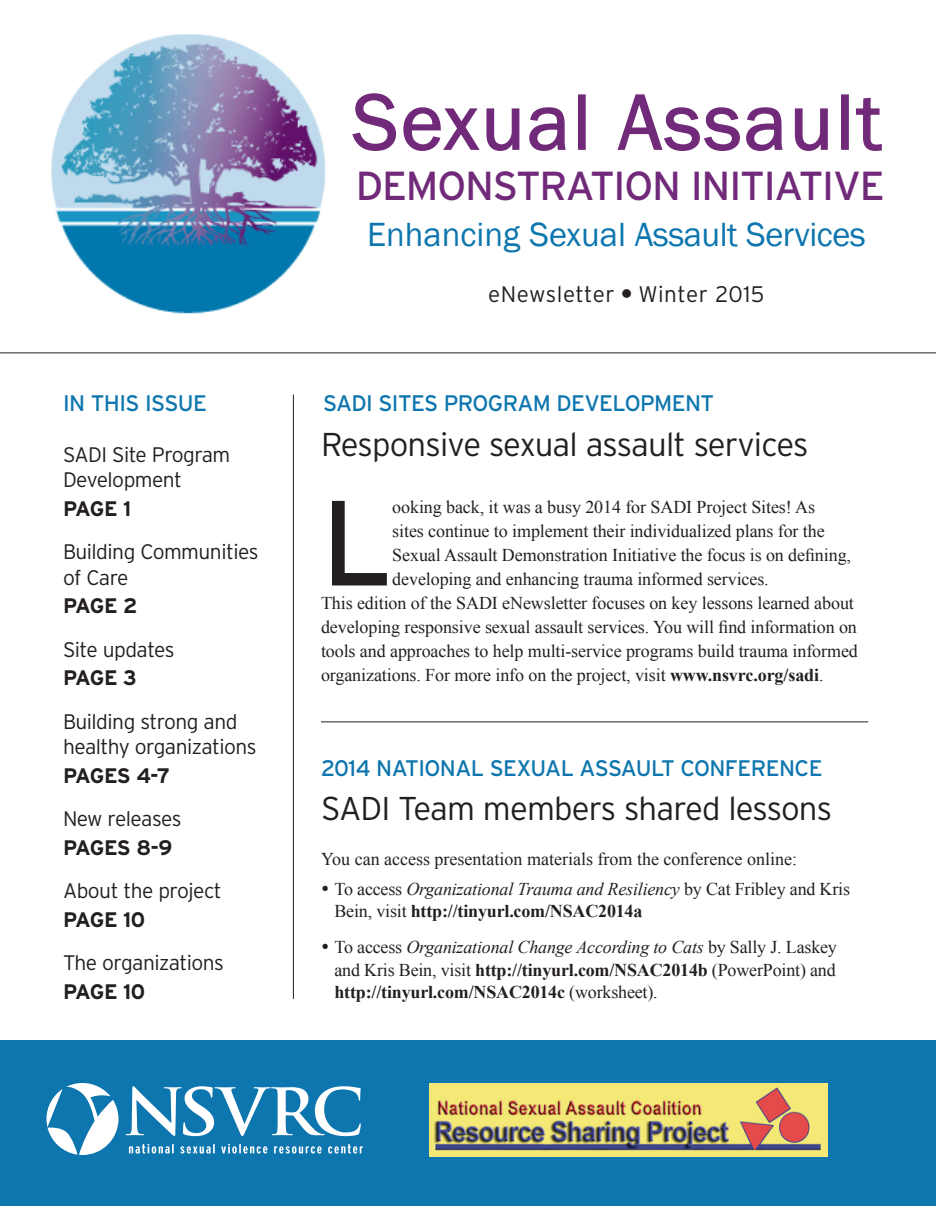
<style>
.page{position:relative;width:936px;height:1206px;background:#fff}
.page>*{position:absolute;margin:0;border:0;box-sizing:border-box;transform-origin:0 0}
.RESOURCE_Body_text{font:120.9px "Interstate";color:#231f20}
.RESOURCE_Inside_labe{font:81px "Franklin Gothic";letter-spacing:.03em;color:#712a79}
.RESOURCE_Inside_labe-2{font:40.5px "Interstate";letter-spacing:-.03em;color:#712a79}
.RESOURCE_Inside_labe-3{font:34.5px "Franklin Gothic";letter-spacing:-.01em;color:#0e76ae}
.RESOURCE_Inside_labe-4{font:300 33px "Interstate";letter-spacing:-.025em;color:#231f20}
.RESOURCE_Inside_labe-5{font:22.5px "Interstate";letter-spacing:-.025em;color:#0e76ae}
.RESOURCE_Inside_labe-6{font:300 22.5px "Interstate";letter-spacing:.02em;color:#231f20}
.RESOURCE_Inside_labe-7{font:300 21px/25.5px "Interstate";letter-spacing:-.025em;color:#231f20}
.RESOURCE_Inside_labe-8{font:700 21px "Interstate";letter-spacing:-.05em;color:#231f20}
.RESOURCE_Body_text-2{font:18px/24px "Times New Roman";letter-spacing:-.005em;color:#231f20}
.s1{font-weight:700}
.s2{font-style:italic}
</style>
<div class="page">
<svg style="left:352px;top:93px;width:45px;height:58px"></svg>
<svg style="left:403px;top:107px;width:117px;height:44px"></svg>
<svg style="left:529px;top:107px;width:37px;height:44px"></svg>
<div style="left:578px;top:94px;width:8px;height:56px;border:2px solid #712a79"></div>
<svg style="left:617px;top:94px;width:166px;height:57px"></svg>
<svg style="left:794px;top:108px;width:34px;height:43px"></svg>
<div style="left:841px;top:94px;width:8px;height:56px;border:2px solid #712a79"></div>
<svg style="left:856px;top:97px;width:26px;height:54px"></svg>
<div style="left:0;top:1040px;width:936px;height:166px;background:#0e76ae"></div>
<svg style="left:129px;top:1144px;width:45px;height:10px"></svg>
<svg style="left:180px;top:1144px;width:35px;height:10px"></svg>
<svg style="left:221px;top:1144px;width:46px;height:10px"></svg>
<svg style="left:274px;top:1146px;width:48px;height:8px"></svg>
<svg style="left:328px;top:1144px;width:35px;height:10px"></svg>
<svg style="left:126px;top:1086px;width:235px;height:50px"></svg>
<svg style="left:46px;top:1083px;width:73px;height:72px"></svg>
<img style="left:430px;top:1084px;width:398px;height:72px">
<img style="left:51px;top:34px;width:275px;height:280px">
<hr style="left:293px;top:394px;width:1px;height:605px;background:#231f20">
<hr style="left:0;top:352px;width:936px;height:1px;background:#231f20">
<hr style="left:321px;top:722px;width:547px;height:1px;background:#231f20">
<p class="RESOURCE_Inside_labe-5" style="left:63px;top:389px;width:146px">IN THIS ISSUE</p>
<p class="RESOURCE_Inside_labe-7" style="left:63px;top:441px;width:169px">SADI Site Program<br>Development</p>
<p class="RESOURCE_Inside_labe-8" style="left:63px;top:496px;width:70px">PAGE 1</p>
<p class="RESOURCE_Inside_labe-7" style="left:63px;top:539px;width:197px">Building Communities of Care</p>
<p class="RESOURCE_Inside_labe-8" style="left:63px;top:593px;width:76px">PAGE 2</p>
<p class="RESOURCE_Inside_labe-7" style="left:63px;top:636px;width:113px">Site updates</p>
<p class="RESOURCE_Inside_labe-8" style="left:63px;top:665px;width:75px">PAGE 3</p>
<p class="RESOURCE_Inside_labe-7" style="left:63px;top:708px;width:195px">Building strong and healthy organizations</p>
<p class="RESOURCE_Inside_labe-8" style="left:63px;top:762px;width:109px">PAGES 4-7</p>
<p class="RESOURCE_Inside_labe-7" style="left:63px;top:806px;width:120px">New releases</p>
<p class="RESOURCE_Inside_labe-8" style="left:63px;top:834px;width:111px">PAGES 8-9</p>
<p class="RESOURCE_Inside_labe-7" style="left:63px;top:878px;width:160px">About the project</p>
<p class="RESOURCE_Inside_labe-8" style="left:63px;top:906px;width:84px">PAGE 10</p>
<p class="RESOURCE_Inside_labe-7" style="left:63px;top:950px;width:163px">The organizations</p>
<p class="RESOURCE_Inside_labe-8" style="left:63px;top:978px;width:84px">PAGE 10</p>
<p class="RESOURCE_Inside_labe" style="left:352px;top:72px;width:531px">Sexual Assault</p>
<p class="RESOURCE_Inside_labe-2" style="left:356px;top:162px;width:530px">DEMONSTRATION INITIATIVE</p>
<p class="RESOURCE_Inside_labe-3" style="left:367px;top:213px;width:500px">Enhancing Sexual Assault Services</p>
<p class="RESOURCE_Inside_labe-6" style="left:488px;top:281px;width:278px">eNewsletter ● Winter 2015</p>
<p class="RESOURCE_Inside_labe-5" style="left:323px;top:389px;width:393px">SADI SITES PROGRAM DEVELOPMENT</p>
<p class="RESOURCE_Inside_labe-4" style="left:321px;top:424px;width:489px">Responsive sexual assault services</p>
<p class="RESOURCE_Body_text" style="left:321px;top:469px;width:73px">L</p>
<p class="RESOURCE_Body_text-2" style="left:392px;top:495px;width:460px">ooking back, it was a busy 2014 for SADI Project Sites! As sites continue to implement their individualized plans for the Sexual Assault Demonstration Initiative the focus is on defining, developing and enhancing trauma informed services.</p>
<p class="RESOURCE_Body_text-2" style="left:321px;top:591px;width:538px">This edition of the SADI eNewsletter focuses on key lessons learned about developing responsive sexual assault services. You will find information on tools and approaches to help multi-service programs build trauma informed organizations. For more info on the project, visit <span class="s1">www.nsvrc.org/sadi</span>.</p>
<p class="RESOURCE_Inside_labe-5" style="left:321px;top:754px;width:503px">2014 NATIONAL SEXUAL ASSAULT CONFERENCE</p>
<p class="RESOURCE_Inside_labe-4" style="left:321px;top:788px;width:513px">SADI Team members shared lessons</p>
<p class="RESOURCE_Body_text-2" style="left:321px;top:847px;width:478px">You can access presentation materials from the conference online:</p>
<p class="RESOURCE_Body_text-2" style="left:334px;top:877px;width:517px;line-height:22.5px">To access <span class="s2">Organizational Trauma and Resiliency</span> by Cat Fribley and Kris<br>Bein, visit <span class="s1">http://tinyurl.com/NSAC2014a</span></p>
<p class="RESOURCE_Body_text-2" style="left:334px;top:936px;width:504px;line-height:22.5px;text-align:justify">To access <span class="s2">Organizational Change According to Cats</span> by Sally J. Laskey and Kris Bein, visit <span class="s1">http://tinyurl.com/NSAC2014b</span> (PowerPoint) and <span class="s1">http://tinyurl.com/NSAC2014c</span> (worksheet).</p>
</div>
